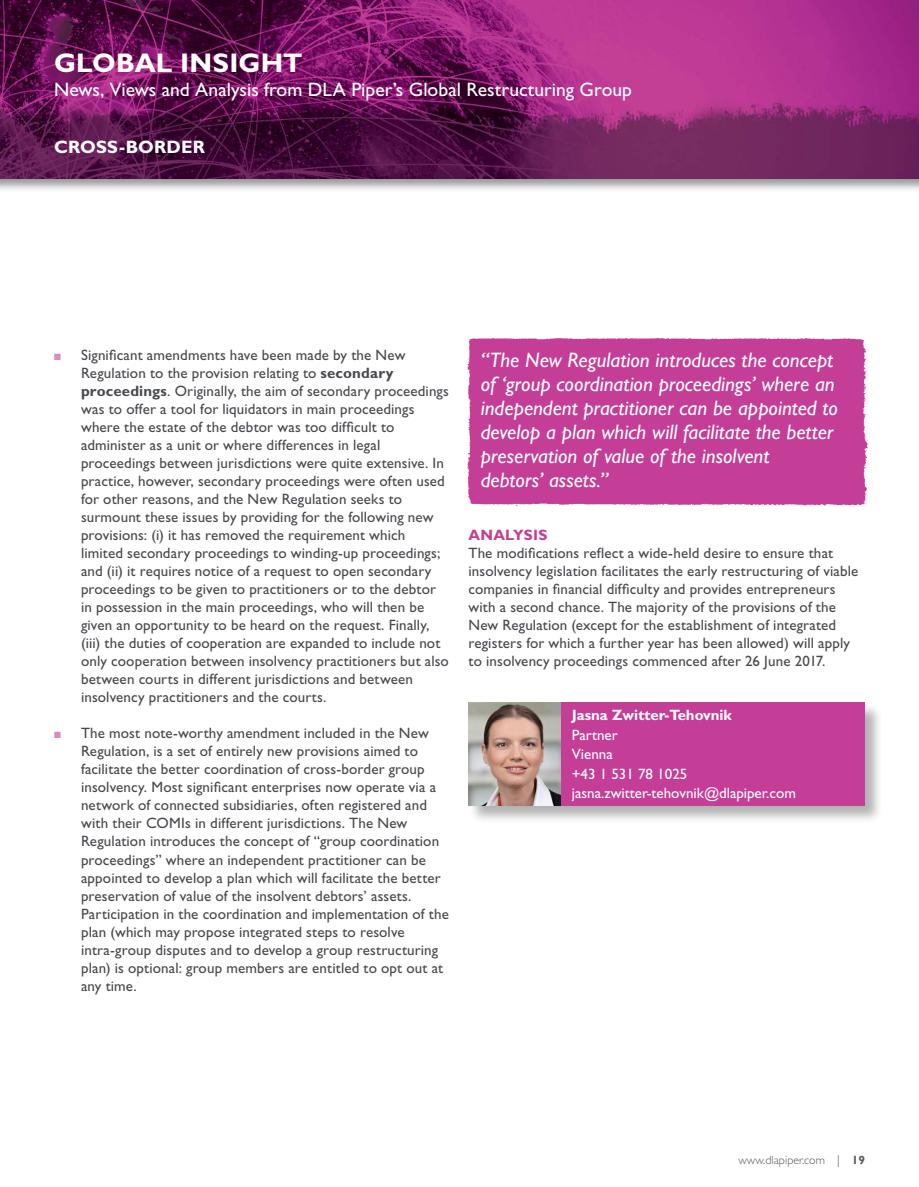
<style>
.page{position:relative;width:919px;height:1187px;background:#fff}
.page>*{position:absolute;margin:0;border:0;box-sizing:border-box;transform-origin:0 0}
.t1{font:700 27px "Gill Sans Std";letter-spacing:.005em;color:#fff}
.t2{font:italic 21px/24px "Gill Sans Std";color:#fff}
.t3{font:19.5px "Gill Sans Std";color:#fff}
.t4{font:700 18px "Gill Sans Std";letter-spacing:.01em;color:#fff}
.t5{font:15px/18px "Gill Sans Std";letter-spacing:.01em;color:#46494d}
.t6{font:15px/19.5px "Gill Sans Std";color:#fff}
.t7{font:700 15px "Gill Sans Std";color:#fff}
.t8{font:700 15px "Gill Sans Std";letter-spacing:.015em;color:#c43d96}
.t9{font:300 12px "Gill Sans Std";color:#58595b}
.s1{color:#dc8bc0}
.s2{font-weight:700}
</style>
<div class="page">
<div style="left:0;top:0;width:918px;height:193px;background:#000;opacity:.4"></div>
<img style="left:0;top:0;width:918px;height:178px">
<div style="left:467px;top:337px;width:401px;height:170px;background:#c43d96"></div>
<div style="left:468px;top:702px;width:415px;height:122px;background:#000;opacity:.3"></div>
<div style="left:468px;top:702px;width:396px;height:103px;background:#c43d96"></div>
<img style="left:468px;top:702px;width:92px;height:103px">
<h1 class="t1" style="left:54px;top:47px;width:250px">GLOBAL INSIGHT</h1>
<h3 class="t3" style="left:54px;top:78px;width:579px">News, Views and Analysis from DLA Piper’s Global Restructuring Group</h3>
<p class="t4" style="left:54px;top:137px;width:152px">CROSS-BORDER</p>
<p class="t5" style="left:81px;top:346px;width:369px;text-indent:-27px"><span class="s1">■</span> Significant amendments have been made by the New Regulation to the provision relating to <span class="s2">secondary proceedings</span>. Originally, the aim of secondary proceedings was to offer a tool for liquidators in main proceedings where the estate of the debtor was too difficult to administer as a unit or where differences in legal proceedings between jurisdictions were quite extensive. In practice, however, secondary proceedings were often used for other reasons, and the New Regulation seeks to surmount these issues by providing for the following new provisions: (i) it has removed the requirement which limited secondary proceedings to winding-up proceedings; and (ii) it requires notice of a request to open secondary proceedings to be given to practitioners or to the debtor in possession in the main proceedings, who will then be given an opportunity to be heard on the request. Finally, (iii) the duties of cooperation are expanded to include not only cooperation between insolvency practitioners but also between courts in different jurisdictions and between insolvency practitioners and the courts.</p>
<p class="t5" style="left:81px;top:724px;width:369px;text-indent:-27px"><span class="s1">■</span> The most note-worthy amendment included in the New Regulation, is a set of entirely new provisions aimed to facilitate the better coordination of cross-border group insolvency. Most significant enterprises now operate via a network of connected subsidiaries, often registered and with their COMIs in different jurisdictions. The New Regulation introduces the concept of “group coordination proceedings” where an independent practitioner can be appointed to develop a plan which will facilitate the better preservation of value of the insolvent debtors’ assets.<br>Participation in the coordination and implementation of the plan (which may propose integrated steps to resolve intra-group disputes and to develop a group restructuring plan) is optional: group members are entitled to opt out at any time.</p>
<p class="t2" style="left:481px;top:348px;width:358px">“The New Regulation introduces the concept of ‘group coordination proceedings’ where an independent practitioner can be appointed to develop a plan which will facilitate the better preservation of value of the insolvent<br>debtors’ assets.”</p>
<p class="t8" style="left:468px;top:526px;width:81px">ANALYSIS</p>
<p class="t5" style="left:468px;top:544px;width:391px">The modifications reflect a wide-held desire to ensure that insolvency legislation facilitates the early restructuring of viable companies in financial difficulty and provides entrepreneurs with a second chance. The majority of the provisions of the New Regulation (except for the establishment of integrated registers for which a further year has been allowed) will apply to insolvency proceedings commenced after 26 June 2017.</p>
<p class="t7" style="left:571px;top:706px;width:161px">Jasna Zwitter-Tehovnik</p>
<p class="t6" style="left:571px;top:725px;width:226px">Partner<br>Vienna<br>+43 1 531 78 1025 jasna.zwitter-tehovnik@dlapiper.com</p>
<p class="t9" style="left:738px;top:1153px;width:128px">www.dlapiper.com | <span class="s2">19</span></p>
</div>
